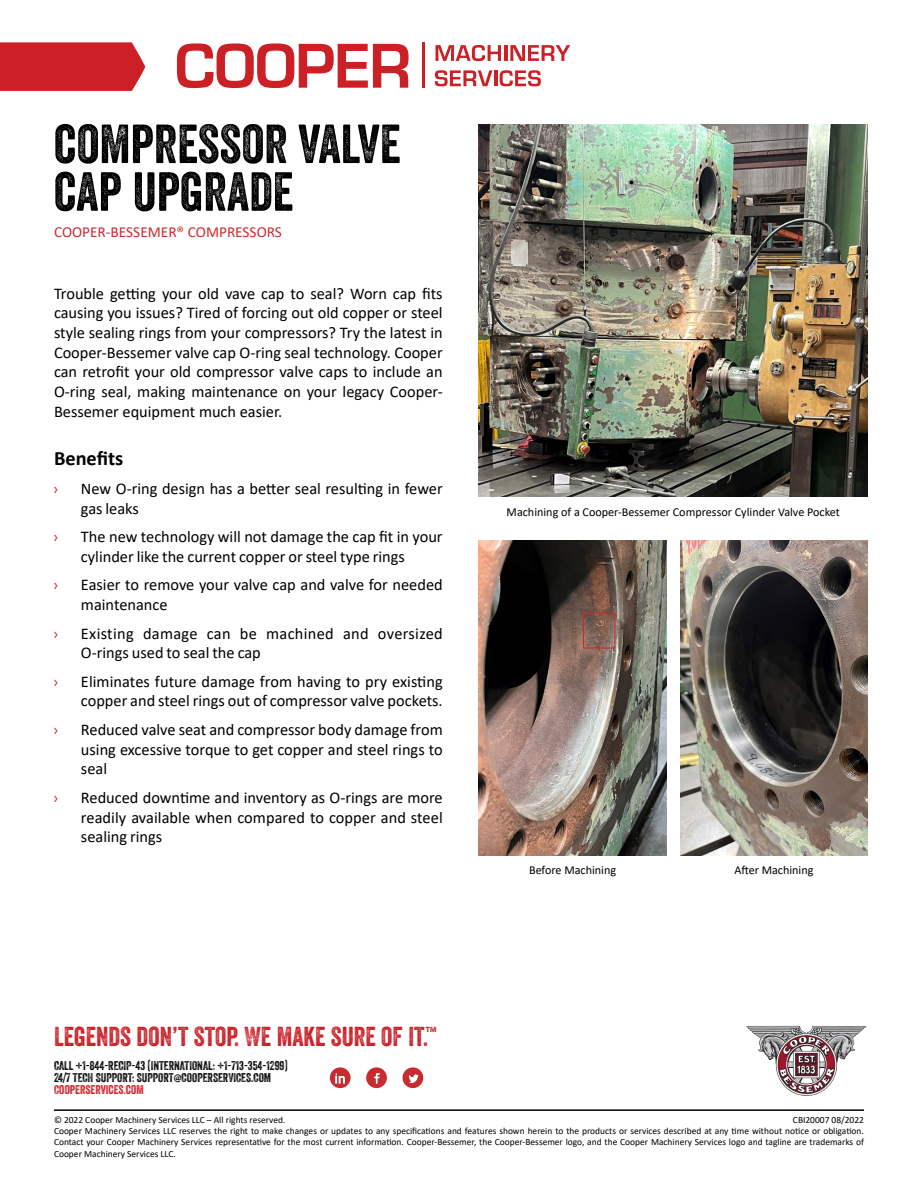
<style>
.page{position:relative;width:918px;height:1188px;background:#fff}
.page>*{position:absolute;margin:0;border:0;box-sizing:border-box;transform-origin:0 0}
.t1{font:53.1px/47.7px "Veneer Two";color:#000}
.t2{font:26.55px "Veneer Two";color:#cc2027}
.t3{font:700 20.4px "Calibri";color:#000}
.t4{font:16.35px/19.6px "Calibri";color:#000}
.t5{font:16.35px/19.6px "Calibri";letter-spacing:.02em;color:#000}
.t6{font:16.35px "Myriad Pro";color:#cc2027}
.t7{font:15.3px "Calibri";color:#ca2b30}
.t8{font:12.3px/12.3px "Veneer Two";color:#000}
.t9{font:12.3px "Veneer Two";color:#cc2027}
.t10{font:12.15px "Calibri";color:#000}
.t11{font:9.45px/11.4px "Calibri";color:#000;text-align:justify}
</style>
<div class="page">
<svg style="left:177px;top:43px;width:232px;height:46px"></svg>
<svg style="left:436px;top:45px;width:65px;height:16px"></svg>
<hr style="left:504px;top:45px;width:3px;height:16px;background:#cc2027">
<svg style="left:510px;top:45px;width:60px;height:16px"></svg>
<svg style="left:435px;top:70px;width:57px;height:16px"></svg>
<hr style="left:494px;top:70px;width:3px;height:16px;background:#cc2027">
<svg style="left:500px;top:70px;width:41px;height:17px"></svg>
<hr style="left:422px;top:42px;width:3px;height:46px;background:#cc2027">
<svg style="left:0;top:42px;width:145px;height:49px;background:#ce2b32"></svg>
<hr style="left:54px;top:1109px;width:810px;height:2px;background:#000">
<div style="left:330px;top:1067px;width:21px;height:21px;background:#ca2b30;border-radius:50%"></div>
<div style="left:366px;top:1067px;width:21px;height:21px;background:#ca2b30;border-radius:50%"></div>
<div style="left:403px;top:1067px;width:20px;height:21px;background:#ca2b30;border-radius:50%"></div>
<svg style="left:373px;top:1073px;width:7px;height:10px"></svg>
<svg style="left:335px;top:1073px;width:11px;height:11px"></svg>
<svg style="left:408px;top:1074px;width:11px;height:9px"></svg>
<img style="left:746px;top:1025px;width:121px;height:71px">
<img style="left:479px;top:125px;width:389px;height:372px">
<img style="left:479px;top:540px;width:187px;height:315px">
<img style="left:680px;top:540px;width:188px;height:315px">
<h1 class="t1" style="left:54px;top:120px;width:348px">COMPRESSOR VALVE<br>CAP UPGRADE</h1>
<p class="t7" style="left:54px;top:221px;width:229px">COOPER-BESSEMER® COMPRESSORS</p>
<p class="t4" style="left:54px;top:283px;width:390px;text-align:justify">Trouble getting your old vave cap to seal? Worn cap fits causing you issues? Tired of forcing out old copper or steel style sealing rings from your compressors? Try the latest in Cooper-Bessemer valve cap O-ring seal technology. Cooper can retrofit your old compressor valve caps to include an O-ring seal, making maintenance on your legacy Cooper-Bessemer equipment much easier.</p>
<p class="t3" style="left:54px;top:444px;width:71px">Benefits</p>
<p class="t6" style="left:54px;top:478px;width:6px">›</p>
<p class="t4" style="left:81px;top:478px;width:363px">New O-ring design has a better seal resulting in fewer gas leaks</p>
<p class="t6" style="left:54px;top:527px;width:6px">›</p>
<p class="t4" style="left:81px;top:526px;width:363px">The new technology will not damage the cap fit in your cylinder like the current copper or steel type rings</p>
<p class="t6" style="left:54px;top:575px;width:6px">›</p>
<p class="t4" style="left:81px;top:575px;width:363px">Easier to remove your valve cap and valve for needed maintenance</p>
<p class="t6" style="left:54px;top:623px;width:6px">›</p>
<p class="t5" style="left:81px;top:623px;width:363px">Existing damage can be machined and oversized<br>O-rings used to seal the cap</p>
<p class="t6" style="left:54px;top:671px;width:6px">›</p>
<p class="t4" style="left:81px;top:671px;width:363px">Eliminates future damage from having to pry existing copper and steel rings out of compressor valve pockets.</p>
<p class="t6" style="left:54px;top:720px;width:6px">›</p>
<p class="t4" style="left:81px;top:719px;width:363px;text-align:justify">Reduced valve seat and compressor body damage from using excessive torque to get copper and steel rings to seal</p>
<p class="t6" style="left:54px;top:787px;width:6px">›</p>
<p class="t4" style="left:81px;top:787px;width:363px;text-align:justify">Reduced downtime and inventory as O-rings are more readily available when compared to copper and steel sealing rings</p>
<h2 class="t2" style="left:54px;top:1020px;width:385px">LEGENDS DON’T STOP. WE MAKE SURE OF IT.<sup>™</sup></h2>
<p class="t8" style="left:54px;top:1059px;width:235px">CALL +1-844-RECIP-43 (INTERNATIONAL: +1-713-354-1299)<br>24/7 TECH SUPPORT: SUPPORT@COOPERSERVICES.COM</p>
<p class="t9" style="left:54px;top:1082px;width:91px">COOPERSERVICES.COM</p>
<p class="t10" style="left:507px;top:503px;width:335px">Machining of a Cooper-Bessemer Compressor Cylinder Valve Pocket</p>
<p class="t10" style="left:529px;top:862px;width:89px">Before Machining</p>
<p class="t10" style="left:734px;top:862px;width:81px">After Machining</p>
<p class="t11" style="left:54px;top:1114px;width:812px;text-indent:739px">CBI20007 08/2022<br>Cooper Machinery Services LLC reserves the right to make changes or updates to any specifications and features shown herein to the products or services described at any time without notice or obligation.<br>Contact your Cooper Machinery Services representative for the most current information. Cooper-Bessemer, the Cooper-Bessemer logo, and the Cooper Machinery Services logo and tagline are trademarks of Cooper Machinery Services LLC.</p>
<p class="t11" style="left:54px;top:1114px;width:233px">© 2022 Cooper Machinery Services LLC – All rights reserved.</p>
</div>
